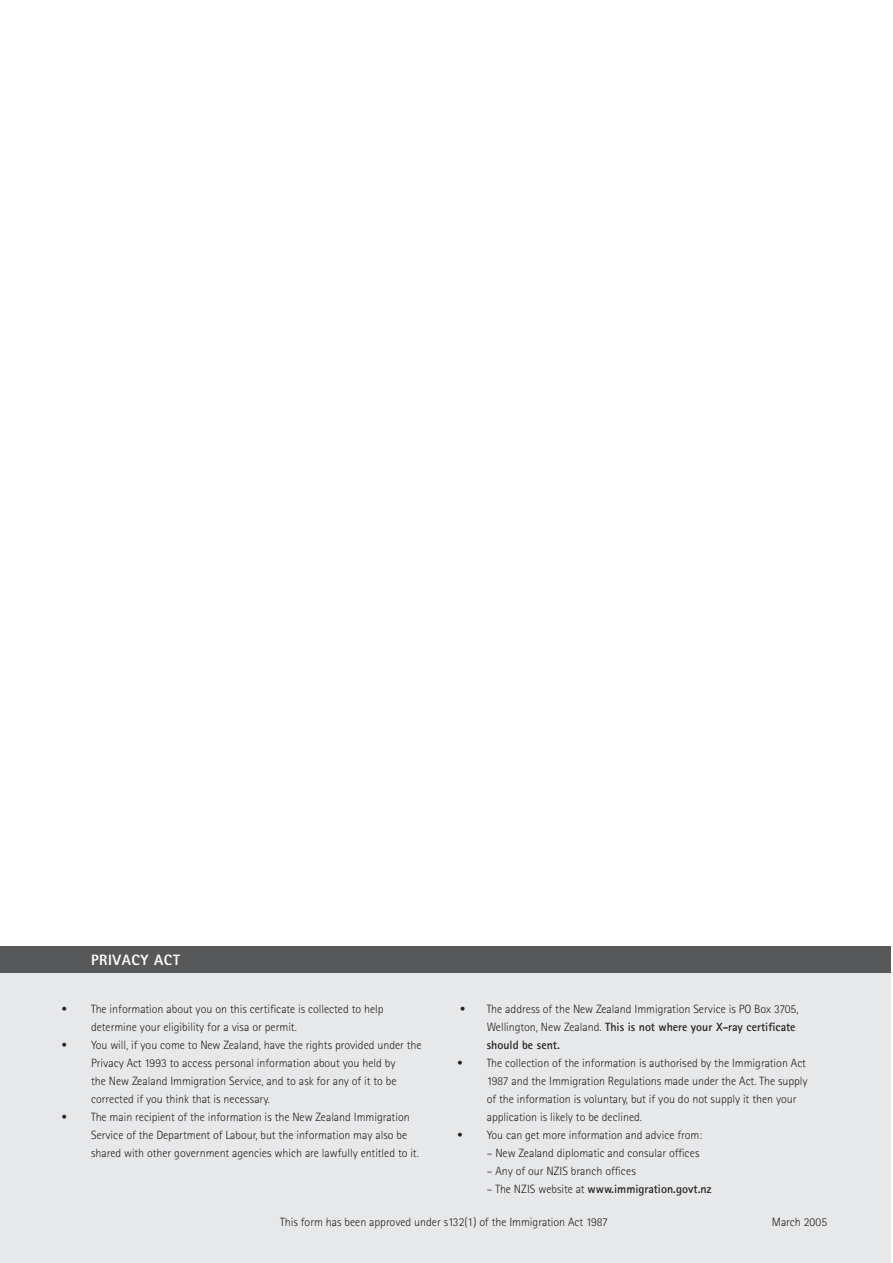
<style>
.page{position:relative;width:893px;height:1263px;background:#fff}
.page>*{position:absolute;margin:0;border:0;box-sizing:border-box;transform-origin:0 0}
.t1{font:15px "Rotis N Sans Serif Extra Bold NZT";letter-spacing:.035em;color:#fff}
.t2{font:12px/18px "Rotis N Sans Serif Light NZT";color:#231f20}
.t3{font:12px/18px "Rotis N Sans Serif Bold NZT";color:#231f20}
.s1{font-family:"Rotis N Sans Serif Light NZT"}
</style>
<div class="page">
<div style="left:0;top:946px;width:890px;height:29px;background:#57585a"></div>
<div style="left:0;top:973px;width:890px;height:290px;background:#e7e8e9"></div>
<p class="t1" style="left:91px;top:954px;width:90px">PRIVACY ACT</p>
<p class="t2" style="left:460px;top:1002px;width:340px">• The address of the New Zealand Immigration Service is PO Box 3705,</p>
<p class="t3" style="left:487px;top:1020px;width:310px"><span class="s1">Wellington, New Zealand.</span> This is not where your X-ray certificate should be sent.</p>
<p class="t2" style="left:487px;top:1056px;width:322px;text-indent:-30px">• The collection of the information is authorised by the Immigration Act 1987 and the Immigration Regulations made under the Act. The supply of the information is voluntary, but if you do not supply it then your application is likely to be declined.</p>
<p class="t2" style="left:457px;top:1128px;width:247px">• You can get more information and advice from:</p>
<p class="t2" style="left:487px;top:1146px;width:214px">– New Zealand diplomatic and consular offices</p>
<p class="t2" style="left:487px;top:1164px;width:150px">– Any of our NZIS branch offices</p>
<p class="t3" style="left:487px;top:1182px;width:226px"><span class="s1">– The NZIS website at</span> www.immigration.govt.nz</p>
<p class="t2" style="left:280px;top:1214px;width:329px">This form has been approved under s132(1) of the Immigration Act 1987</p>
<p class="t2" style="left:771px;top:1214px;width:57px">March 2005</p>
<p class="t2" style="left:91px;top:1002px;width:294px;text-indent:-30px">• The information about you on this certificate is collected to help determine your eligibility for a visa or permit.</p>
<p class="t2" style="left:91px;top:1038px;width:332px;text-indent:-30px">• You will, if you come to New Zealand, have the rights provided under the Privacy Act 1993 to access personal information about you held by<br>the New Zealand Immigration Service, and to ask for any of it to be corrected if you think that is necessary.</p>
<p class="t2" style="left:91px;top:1110px;width:329px;text-indent:-30px">• The main recipient of the information is the New Zealand Immigration<br>Service of the Department of Labour, but the information may also be shared with other government agencies which are lawfully entitled to it.</p>
</div>
